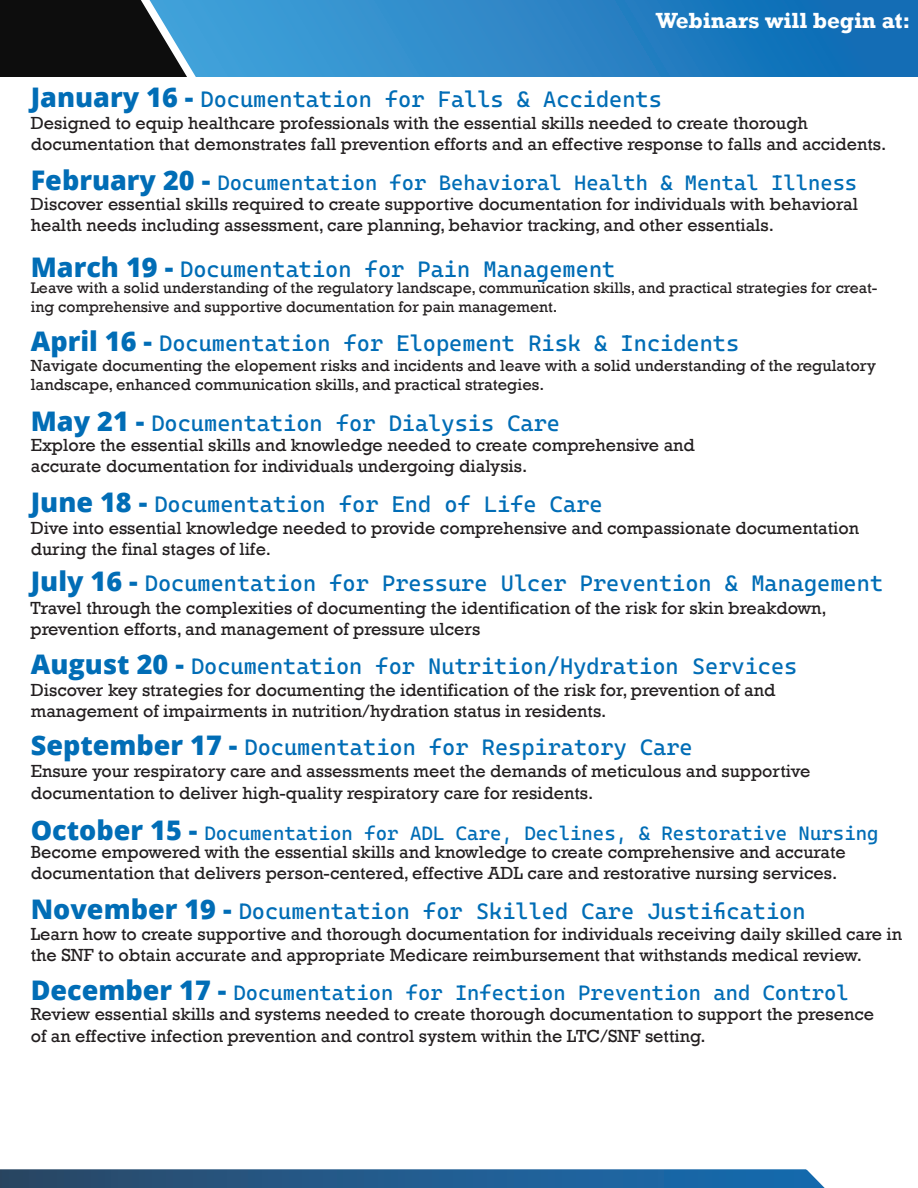
<style>
.page{position:relative;width:918px;height:1188px;background:#fff}
.page>*{position:absolute;margin:0;border:0;box-sizing:border-box;transform-origin:0 0}
.t1{font:22.5px "Cascadia Code";color:#016db6}
.Paragraph{font:700 22.5px "Rockwell";color:#fff}
.t2{font:21px "Cascadia Code";color:#016db6}
.t3{font:19.5px "Cascadia Code";color:#016db6}
.t4{font:18px/21.6px "Rockwell";color:#231f20}
.t5{font:16.5px/19.8px "Rockwell";color:#231f20}
.t6{font:15.75px/18.9px "Rockwell";color:#231f20}
.s1{font-family:"Open Sans";font-weight:800;font-size:27px}
</style>
<div class="page">
<svg style="left:0;top:1169px;width:825px;height:19px;background:#275f8f"></svg>
<svg style="left:1px;top:0;width:917px;height:77px;background:#2671a5"></svg>
<p class="Paragraph" style="left:656px;top:7px;width:256px">Webinars will begin at:</p>
<p class="t1" style="left:31px;top:81px;width:633px"><span class="s1">January 16 -</span> Documentation for Falls &amp; Accidents</p>
<p class="t4" style="left:31px;top:112px;width:779px">Designed to equip healthcare professionals with the essential skills needed to create thorough</p>
<p class="t4" style="left:31px;top:134px;width:857px">documentation that demonstrates fall prevention efforts and an effective response to falls and accidents.</p>
<p class="t2" style="left:31px;top:167px;width:828px"><span class="s1">February 20 -</span> Documentation for Behavioral Health &amp; Mental Illness</p>
<p class="t4" style="left:31px;top:193px;width:829px">Discover essential skills required to create supportive documentation for individuals with behavioral health needs including assessment, care planning, behavior tracking, and other essentials.</p>
<p class="t1" style="left:31px;top:251px;width:586px"><span class="s1">March 19 -</span> Documentation for Pain Management</p>
<p class="t6" style="left:31px;top:278px;width:848px">Leave with a solid understanding of the regulatory landscape, communication skills, and practical strategies for creat&shy;ing comprehensive and supportive documentation for pain management.</p>
<p class="t1" style="left:31px;top:326px;width:710px"><span class="s1">April 16 -</span> Documentation for Elopement Risk &amp; Incidents</p>
<p class="t5" style="left:31px;top:356px;width:847px">Navigate documenting the elopement risks and incidents and leave with a solid understanding of the regulatory landscape, enhanced communication skills, and practical strategies.</p>
<p class="t1" style="left:31px;top:406px;width:531px"><span class="s1">May 21 -</span> Documentation for Dialysis Care</p>
<p class="t4" style="left:31px;top:434px;width:666px">Explore the essential skills and knowledge needed to create comprehensive and</p>
<p class="t4" style="left:31px;top:456px;width:498px">accurate documentation for individuals undergoing dialysis.</p>
<p class="t1" style="left:31px;top:486px;width:573px"><span class="s1">June 18 -</span> Documentation for End of Life Care</p>
<p class="t4" style="left:31px;top:517px;width:830px">Dive into essential knowledge needed to provide comprehensive and compassionate documentation during the final stages of life.</p>
<p class="t1" style="left:31px;top:566px;width:854px"><span class="s1">July 16 -</span> Documentation for Pressure Ulcer Prevention &amp; Management</p>
<p class="t4" style="left:30px;top:597px;width:798px">Travel through the complexities of documenting the identification of the risk for skin breakdown,</p>
<p class="t4" style="left:30px;top:619px;width:451px">prevention efforts, and management of pressure ulcers</p>
<p class="t1" style="left:31px;top:648px;width:768px"><span class="s1">August 20 -</span> Documentation for Nutrition/Hydration Services</p>
<p class="t4" style="left:31px;top:679px;width:746px">Discover key strategies for documenting the identification of the risk for, prevention of and</p>
<p class="t4" style="left:31px;top:701px;width:577px">management of impairments in nutrition/hydration status in residents.</p>
<p class="t1" style="left:31px;top:730px;width:664px"><span class="s1">September 17 -</span> Documentation for Respiratory Care</p>
<p class="t4" style="left:31px;top:761px;width:781px">Ensure your respiratory care and assessments meet the demands of meticulous and supportive</p>
<p class="t4" style="left:31px;top:783px;width:564px">documentation to deliver high-quality respiratory care for residents.</p>
<p class="t3" style="left:31px;top:818px;width:849px"><span class="s1">October 15 -</span> Documentation for ADL Care, Declines, &amp; Restorative Nursing</p>
<p class="t4" style="left:31px;top:841px;width:817px">Become empowered with the essential skills and knowledge to create comprehensive and accurate documentation that delivers person-centered, effective ADL care and restorative nursing services.</p>
<p class="t1" style="left:31px;top:893px;width:776px"><span class="s1">November 19 -</span> Documentation for Skilled Care Justification</p>
<p class="t4" style="left:31px;top:923px;width:873px">Learn how to create supportive and thorough documentation for individuals receiving daily skilled care in the SNF to obtain accurate and appropriate Medicare reimbursement that withstands medical review.</p>
<p class="t2" style="left:31px;top:976px;width:820px"><span class="s1">December 17 -</span> Documentation for Infection Prevention and Control</p>
<p class="t4" style="left:31px;top:1004px;width:845px">Review essential skills and systems needed to create thorough documentation to support the presence of an effective infection prevention and control system within the LTC/SNF setting.</p>
</div>
